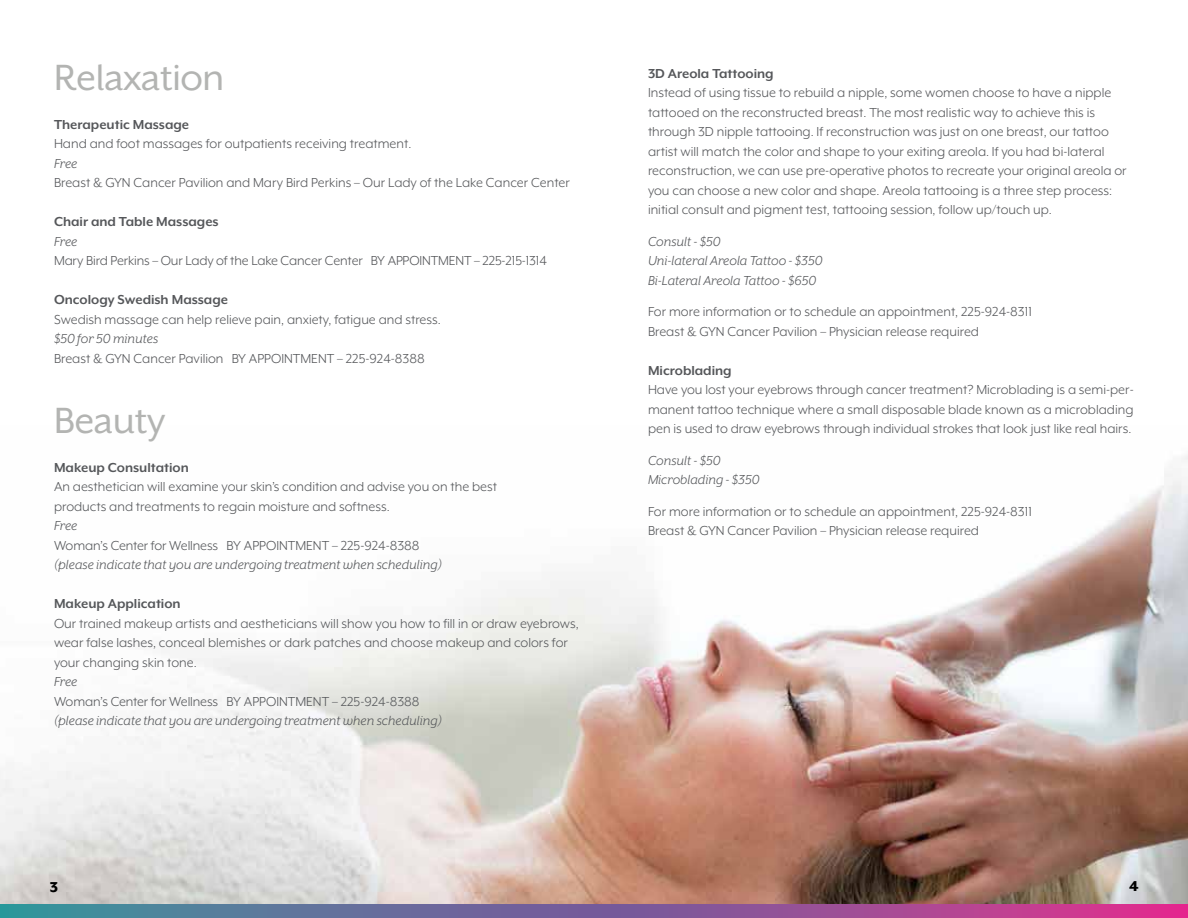
<style>
.page{position:relative;width:1188px;height:918px;background:#fff}
.page>*{position:absolute;margin:0;border:0;box-sizing:border-box;transform-origin:0 0}
.t1{font:42px "Mr Eaves XL San OT";letter-spacing:-.01em;color:#b3b4b2}
.t2{font:800 16.5px "Mr Eaves XL Mod OT";color:#000}
.t3{font:15px/19.5px "Mr Eaves XL Mod OT";color:#55575a}
.t4{font:italic 15px/19.5px "Mr Eaves XL San OT";color:#55575a}
.t5{font:700 15px "Mr Eaves XL Mod OT";color:#55575a}
</style>
<div class="page">
<img style="left:0;top:455px;width:1188px;height:449px">
<svg style="left:0;top:904px;width:1188px;height:14px;background:#815f98"></svg>
<h1 class="t1" style="left:54px;top:56px;width:172px">Relaxation</h1>
<p class="t5" style="left:54px;top:117px;width:137px">Therapeutic Massage</p>
<p class="t3" style="left:54px;top:134px;width:359px">Hand and foot massages for outpatients receiving treatment.</p>
<p class="t4" style="left:54px;top:154px;width:25px">Free</p>
<p class="t3" style="left:54px;top:173px;width:517px">Breast &amp; GYN Cancer Pavilion and Mary Bird Perkins – Our Lady of the Lake Cancer Center</p>
<p class="t5" style="left:54px;top:214px;width:166px">Chair and Table Massages</p>
<p class="t4" style="left:54px;top:232px;width:25px">Free</p>
<p class="t3" style="left:54px;top:251px;width:495px">Mary Bird Perkins – Our Lady of the Lake Cancer Center BY APPOINTMENT – 225-215-1314</p>
<p class="t5" style="left:54px;top:292px;width:176px">Oncology Swedish Massage</p>
<p class="t3" style="left:54px;top:310px;width:388px">Swedish massage can help relieve pain, anxiety, fatigue and stress.</p>
<p class="t4" style="left:54px;top:329px;width:106px">$50 for 50 minutes</p>
<p class="t3" style="left:54px;top:349px;width:372px">Breast &amp; GYN Cancer Pavilion BY APPOINTMENT – 225-924-8388</p>
<h1 class="t1" style="left:54px;top:399px;width:113px">Beauty</h1>
<p class="t5" style="left:54px;top:460px;width:136px">Makeup Consultation</p>
<p class="t3" style="left:54px;top:477px;width:445px">An aesthetician will examine your skin’s condition and advise you on the best products and treatments to regain moisture and softness.</p>
<p class="t4" style="left:54px;top:516px;width:25px">Free</p>
<p class="t3" style="left:54px;top:536px;width:367px">Woman’s Center for Wellness BY APPOINTMENT – 225-924-8388</p>
<p class="t4" style="left:54px;top:555px;width:389px">(please indicate that you are undergoing treatment when scheduling)</p>
<p class="t5" style="left:54px;top:596px;width:128px">Makeup Application</p>
<p class="t3" style="left:54px;top:614px;width:526px">Our trained makeup artists and aestheticians will show you how to fill in or draw eyebrows, wear false lashes, conceal blemishes or dark patches and choose makeup and colors for your changing skin tone.</p>
<p class="t4" style="left:54px;top:672px;width:25px">Free</p>
<p class="t3" style="left:54px;top:692px;width:367px">Woman’s Center for Wellness BY APPOINTMENT – 225-924-8388</p>
<p class="t4" style="left:54px;top:711px;width:389px">(please indicate that you are undergoing treatment when scheduling)</p>
<p class="t5" style="left:648px;top:66px;width:127px">3D Areola Tattooing</p>
<p class="t3" style="left:648px;top:83px;width:480px">Instead of using tissue to rebuild a nipple, some women choose to have a nipple tattooed on the reconstructed breast. The most realistic way to achieve this is through 3D nipple tattooing. If reconstruction was just on one breast, our tattoo artist will match the color and shape to your exiting areola. If you had bi-lateral reconstruction, we can use pre-operative photos to recreate your original areola or you can choose a new color and shape. Areola tattooing is a three step process: initial consult and pigment test, tattooing session, follow up/touch up.</p>
<p class="t4" style="left:648px;top:232px;width:176px">Consult - $50<br>Uni-lateral Areola Tattoo - $350<br>Bi-Lateral Areola Tattoo - $650</p>
<p class="t3" style="left:648px;top:302px;width:386px">For more information or to schedule an appointment, 225-924-8311<br>Breast &amp; GYN Cancer Pavilion – Physician release required</p>
<p class="t5" style="left:648px;top:363px;width:85px">Microblading</p>
<p class="t3" style="left:648px;top:380px;width:488px;text-align:justify">Have you lost your eyebrows through cancer treatment? Microblading is a semi-per&shy;manent tattoo technique where a small disposable blade known as a microblading pen is used to draw eyebrows through individual strokes that look just like real hairs.</p>
<p class="t4" style="left:648px;top:451px;width:113px">Consult - $50<br>Microblading - $350</p>
<p class="t3" style="left:648px;top:502px;width:386px">For more information or to schedule an appointment, 225-924-8311<br>Breast &amp; GYN Cancer Pavilion – Physician release required</p>
<p class="t2" style="left:50px;top:879px;width:10px">3</p>
<p class="t2" style="left:1129px;top:878px;width:11px">4</p>
</div>
